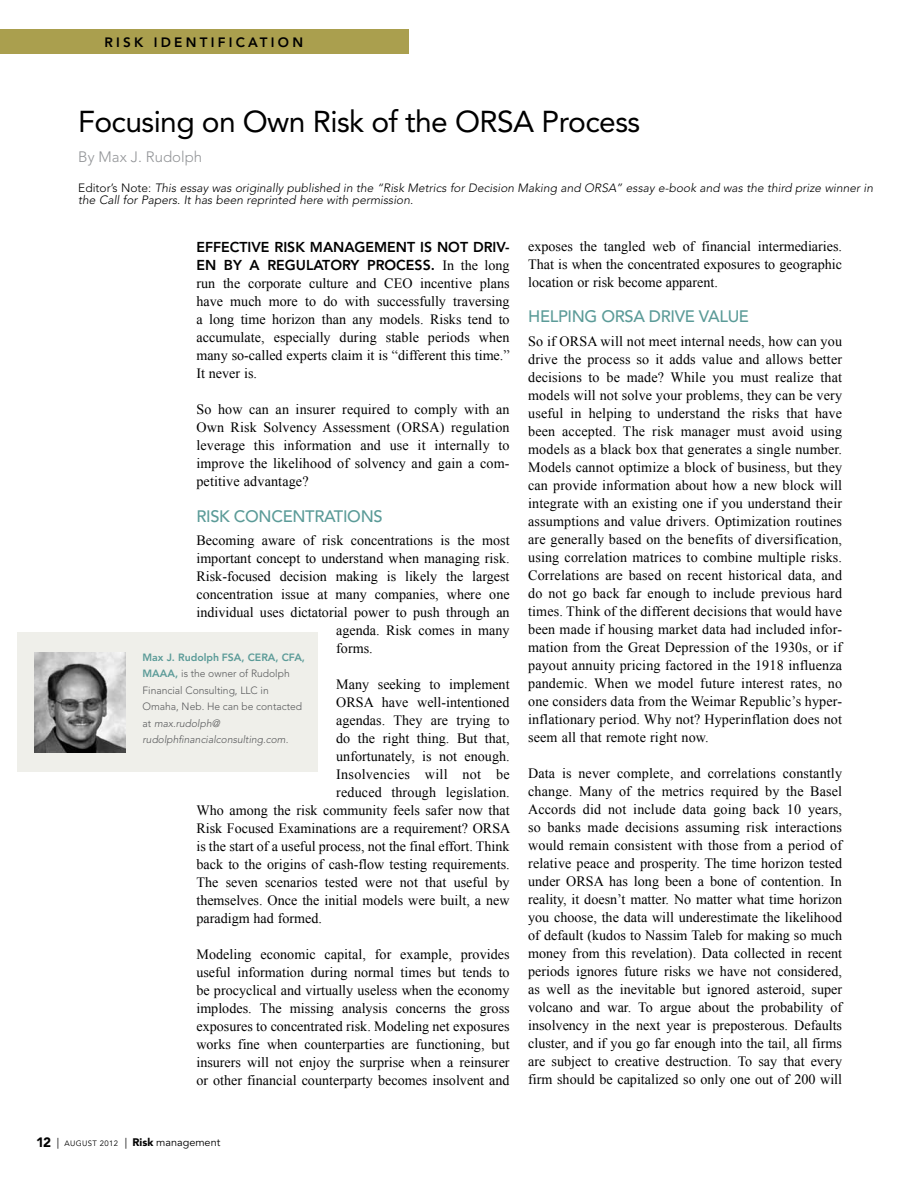
<style>
.page{position:relative;width:918px;height:1188px;background:#fff}
.page>*{position:absolute;margin:0;border:0;box-sizing:border-box;transform-origin:0 0}
.t1{font:30px "Avenir LT Std";letter-spacing:-.02em;color:#000}
.t2{font:500 16.5px "Avenir LT Std";letter-spacing:-.02em;color:#5b9b98}
.t3{font:300 15px "Avenir LT Std";color:#939598}
.t4{font:14.25px/18px "Times New Roman";color:#000;text-align:justify}
.t5{font:800 14.25px/18px "Avenir LT Std";color:#000}
.t6{font:14.25px "Times New Roman";letter-spacing:.02em;color:#000}
.t7{font:800 13.5px "Avenir LT Std";color:#000}
.t8{font:italic 300 12px/12px "Avenir LT Std";color:#000}
.t9{font:10.8px "Avenir LT Std";color:#000}
.t10{font:300 10.5px/16.5px "Avenir LT Std";color:#58595b}
.t11{font:800 10.5px/16.5px "Avenir LT Std";color:#5b9b98}
.s1{font-style:normal}
.s2{font-family:"Times New Roman";font-weight:400}
.s3{font-weight:800;color:#5b9b98}
.s4{font-style:italic}
.s5{font-weight:900;font-size:13.5px}
.s6{font-size:7.8px}
.s7{font-weight:900}
</style>
<div class="page">
<div style="left:17px;top:633px;width:300px;height:139px;background:#efefea"></div>
<img style="left:35px;top:653px;width:91px;height:99px">
<div style="left:0;top:30px;width:408px;height:24px;background:#aa9f4e"></div>
<p class="t7" style="left:104px;top:34px;width:22px">RISK</p>
<p class="t7" style="left:154px;top:34px;width:32px">IDENTI</p>
<p class="t7" style="left:218px;top:34px;width:23px">FICATION</p>
<h1 class="t1" style="left:78px;top:104px;width:564px">Focusing on Own Risk of the ORSA Process</h1>
<p class="t3" style="left:78px;top:148px;width:125px">By Max J. Rudolph</p>
<p class="t8" style="left:78px;top:182px;width:796px"><span class="s1">Editor’s Note:</span> This essay was originally published in the “Risk Metrics for Decision Making and ORSA” essay e-book and was the third prize winner in the Call for Papers. It has been reprinted here with permission.</p>
<p class="t5" style="left:196px;top:239px;width:315px">EFF ECTIVE RISK MANAGEM ENT IS NOT DRIV-<br>EN BY A R EGULATORY PROCESS. <span class="s2">In the long</span></p>
<p class="t4" style="left:196px;top:274px;width:315px">run the corporate culture and CEO incentive plans have much more to do with successfully traversing a long time horizon than any models. Risks tend to accumulate, especially during stable periods when many so-called experts claim it is “different this time.” It never is.</p>
<p class="t4" style="left:196px;top:400px;width:315px">So how can an insurer required to comply with an Own Risk Solvency Assessment (ORSA) regulation leverage this information and use it internally to improve the likelihood of solvency and gain a com&shy;petitive advantage?</p>
<p class="t2" style="left:196px;top:506px;width:186px">RISK CONCENTRATIONS</p>
<p class="t4" style="left:196px;top:531px;width:315px">Becoming aware of risk concentrations is the most</p>
<p class="t4" style="left:196px;top:549px;width:315px">important concept to understand when managing risk.</p>
<p class="t4" style="left:196px;top:567px;width:315px">Risk-focused decision making is likely the largest</p>
<p class="t4" style="left:196px;top:585px;width:315px">concentration issue at many companies, where one</p>
<p class="t4" style="left:196px;top:603px;width:315px">individual uses dictatorial power to push through an</p>
<p class="t4" style="left:336px;top:621px;width:175px">agenda. Risk comes in many</p>
<p class="t4" style="left:336px;top:639px;width:38px">forms.</p>
<p class="t4" style="left:336px;top:675px;width:175px">Many seeking to implement</p>
<p class="t4" style="left:336px;top:693px;width:175px">ORSA have well-intentioned</p>
<p class="t4" style="left:336px;top:711px;width:175px">agendas. They are trying to</p>
<p class="t4" style="left:336px;top:729px;width:175px">do the right thing. But that,</p>
<p class="t4" style="left:336px;top:747px;width:175px">unfortunately, is not enough.</p>
<p class="t6" style="left:336px;top:765px;width:175px">Insolvencies will not be</p>
<p class="t4" style="left:336px;top:783px;width:175px">reduced through legislation.</p>
<p class="t4" style="left:196px;top:801px;width:315px">Who among the risk community feels safer now that</p>
<p class="t4" style="left:196px;top:819px;width:316px">Risk Focused Examinations are a requirement? ORSA</p>
<p class="t4" style="left:196px;top:837px;width:315px">is the start of a useful process, not the final effort. Think</p>
<p class="t4" style="left:196px;top:855px;width:315px">back to the origins of cash-flow testing requirements.</p>
<p class="t4" style="left:196px;top:873px;width:315px">The seven scenarios tested were not that useful by</p>
<p class="t4" style="left:196px;top:891px;width:315px">themselves. Once the initial models were built, a new</p>
<p class="t4" style="left:196px;top:909px;width:127px">paradigm had formed.</p>
<p class="t4" style="left:196px;top:945px;width:315px">Modeling economic capital, for example, provides useful information during normal times but tends to be procyclical and virtually useless when the economy implodes. The missing analysis concerns the gross exposures to concentrated risk. Modeling net exposures works fine when counterparties are functioning, but insurers will not enjoy the surprise when a reinsurer or other financial counterparty becomes insolvent and</p>
<p class="t4" style="left:528px;top:237px;width:315px">exposes the tangled web of financial intermediaries.<br>That is when the concentrated exposures to geographic location or risk become apparent.</p>
<p class="t2" style="left:528px;top:307px;width:222px">H ELPING ORSA DRIVE VALUE</p>
<p class="t4" style="left:528px;top:332px;width:315px">So if ORSA will not meet internal needs, how can you drive the process so it adds value and allows better decisions to be made? While you must realize that models will not solve your problems, they can be very useful in helping to understand the risks that have been accepted. The risk manager must avoid using models as a black box that generates a single number.<br>Models cannot optimize a block of business, but they can provide information about how a new block will integrate with an existing one if you understand their assumptions and value drivers. Optimization routines are generally based on the benefits of diversification, using correlation matrices to combine multiple risks.<br>Correlations are based on recent historical data, and do not go back far enough to include previous hard times. Think of the different decisions that would have been made if housing market data had included infor&shy;mation from the Great Depression of the 1930s, or if payout annuity pricing factored in the 1918 influenza pandemic. When we model future interest rates, no one considers data from the Weimar Republic’s hyper&shy;inflationary period. Why not? Hyperinflation does not seem all that remote right now.</p>
<p class="t4" style="left:528px;top:764px;width:315px">Data is never complete, and correlations constantly change. Many of the metrics required by the Basel Accords did not include data going back 10 years, so banks made decisions assuming risk interactions would remain consistent with those from a period of relative peace and prosperity. The time horizon tested under ORSA has long been a bone of contention. In reality, it doesn’t matter. No matter what time horizon you choose, the data will underestimate the likelihood of default (kudos to Nassim Taleb for making so much money from this revelation). Data collected in recent periods ignores future risks we have not considered, as well as the inevitable but ignored asteroid, super volcano and war. To argue about the probability of insolvency in the next year is preposterous. Defaults cluster, and if you go far enough into the tail, all firms are subject to creative destruction. To say that every firm should be capitalized so only one out of 200 will</p>
<p class="t11" style="left:143px;top:649px;width:164px">MAX J. RUDOLPH FSA, CERA, CFA,<br>MAAA</p>
<p class="t10" style="left:143px;top:665px;width:161px;text-indent:32px"><span class="s3">,</span> is the owner of Rudolph<br>Financial Consulting, LLC in<br>Omaha, Neb. He can be contacted at <span class="s4">max.rudolph@ rudolphfinancialconsulting.com.</span></p>
<p class="t9" style="left:36px;top:1136px;width:186px"><span class="s5">12</span> | <span class="s6">AUGUST 2012</span> | <span class="s7">Risk</span> management</p>
</div>
